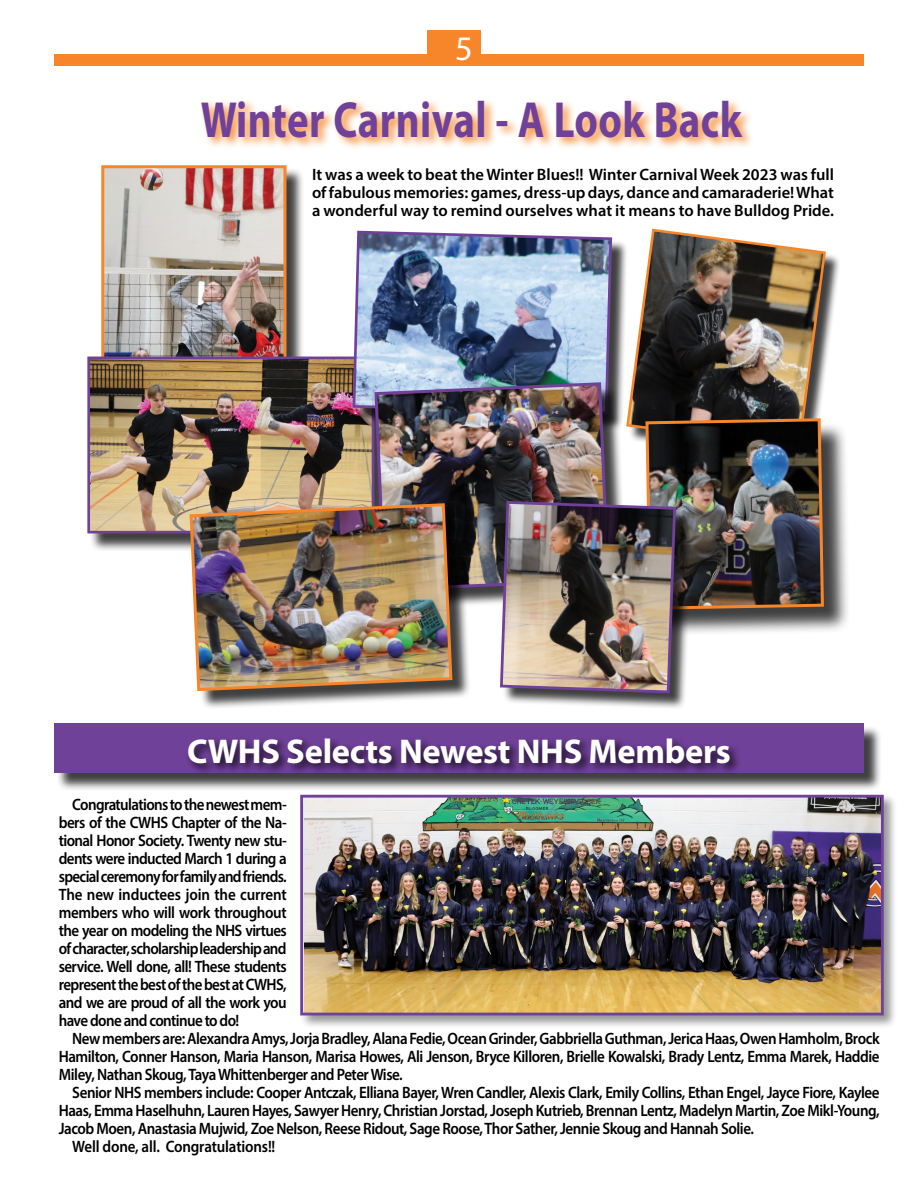
<style>
.page{position:relative;width:918px;height:1188px;background:#fff}
.page>*{position:absolute;margin:0;border:0;box-sizing:border-box;transform-origin:0 0}
.t1{font:700 51px "Myriad Pro";letter-spacing:.01em;color:#704199;scale:.8 1}
.t2{font:700 34.5px "Myriad Pro";letter-spacing:-.01em;color:#fff}
.t3{font:34.5px "Myriad Pro";color:#fff}
.t4{font:600 16.5px/18px "Myriad Pro";letter-spacing:-.03em;color:#000;text-align:justify;scale:.91 1}
.t5{font:600 16.5px/18px "Myriad Pro";letter-spacing:-.03em;color:#000;text-align:justify}
.t6{font:600 16.5px "Myriad Pro";letter-spacing:-.01em;color:#000;scale:.91 1}
</style>
<div class="page">
<div style="left:54px;top:54px;width:810px;height:12px;background:#f68629"></div>
<div style="left:428px;top:31px;width:53px;height:34px;background:#f68629"></div>
<div style="left:199px;top:97px;width:555px;height:53px;background:#f68629;opacity:.94"></div>
<div style="left:103px;top:168px;width:202px;height:239px;background:#000;opacity:.75"></div>
<img style="left:105px;top:169px;width:177px;height:188px">
<div style="left:101px;top:165px;width:185px;height:223px;border:3px solid #f68629"></div>
<div style="left:629px;top:231px;width:212px;height:234px;background:#000;opacity:.75"></div>
<svg style="left:652px;top:228px;width:175px;height:194px"></svg>
<div style="left:90px;top:359px;width:303px;height:193px;background:#000;opacity:.75"></div>
<img style="left:91px;top:361px;width:279px;height:168px">
<div style="left:87px;top:357px;width:287px;height:176px;border:3px solid #704199"></div>
<img style="left:351px;top:230px;width:148px;height:186px">
<img style="left:373px;top:381px;width:126px;height:212px">
<div style="left:56px;top:725px;width:827px;height:67px;background:#000;opacity:.75"></div>
<div style="left:54px;top:723px;width:810px;height:50px;background:#704199"></div>
<div style="left:185px;top:736px;width:556px;height:40px;background:#000;opacity:.75"></div>
<div style="left:299px;top:794px;width:599px;height:236px;background:#000;opacity:.41"></div>
<img style="left:304px;top:799px;width:576px;height:212px">
<div style="left:300px;top:795px;width:584px;height:220px;border:3px solid #704199"></div>
<div style="left:649px;top:422px;width:202px;height:215px;background:#000;opacity:.75"></div>
<div style="left:192px;top:506px;width:279px;height:203px;background:#000;opacity:.75"></div>
<img style="left:188px;top:502px;width:266px;height:191px">
<div style="left:502px;top:503px;width:191px;height:207px;background:#000;opacity:.75"></div>
<img style="left:499px;top:230px;width:326px;height:465px">
<h2 class="t3" style="left:455px;top:27px;width:19px">5</h2>
<h1 class="t1" style="left:201px;top:86px;width:678px">Winter Carnival - A Look Back</h1>
<p class="t5" style="left:312px;top:165px;width:524px">It was a week to beat the Winter Blues!! Winter Carnival Week 2023 was full of fabulous memories: games, dress-up days, dance and camaraderie! What a wonderful way to remind ourselves what it means to have Bulldog Pride.</p>
<h2 class="t2" style="left:187px;top:729px;width:545px">CWHS Selects Newest NHS Members</h2>
<p class="t4" style="left:59px;top:795px;width:252px;text-indent:14px">Congratulations to the newest mem&shy;bers of the CWHS Chapter of the Na&shy;tional Honor Society. Twenty new stu&shy;dents were inducted March 1 during a special ceremony for family and friends.<br>The new inductees join the current members who will work throughout the year on modeling the NHS virtues of character, scholarship leadership and service. Well done, all! These students represent the best of the best at CWHS, and we are proud of all the work you have done and continue to do!</p>
<p class="t4" style="left:59px;top:1029px;width:904px;text-indent:13px">New members are: Alexandra Amys, Jorja Bradley, Alana Fedie, Ocean Grinder, Gabbriella Guthman, Jerica Haas, Owen Hamholm, Brock Hamilton, Conner Hanson, Maria Hanson, Marisa Howes, Ali Jenson, Bryce Killoren, Brielle Kowalski, Brady Lentz, Emma Marek, Haddie Miley, Nathan Skoug, Taya Whittenberger and Peter Wise.</p>
<p class="t4" style="left:72px;top:1083px;width:889px">Senior NHS members include: Cooper Antczak, Elliana Bayer, Wren Candler, Alexis Clark, Emily Collins, Ethan Engel, Jayce Fiore, Kaylee</p>
<p class="t4" style="left:59px;top:1101px;width:904px">Haas, Emma Haselhuhn, Lauren Hayes, Sawyer Henry, Christian Jorstad, Joseph Kutrieb, Brennan Lentz, Madelyn Martin, Zoe Mikl-Young,</p>
<p class="t4" style="left:59px;top:1119px;width:765px">Jacob Moen, Anastasia Mujwid, Zoe Nelson, Reese Ridout, Sage Roose, Thor Sather, Jennie Skoug and Hannah Solie.</p>
<p class="t6" style="left:72px;top:1136px;width:225px">Well done, all. Congratulations!!</p>
</div>
